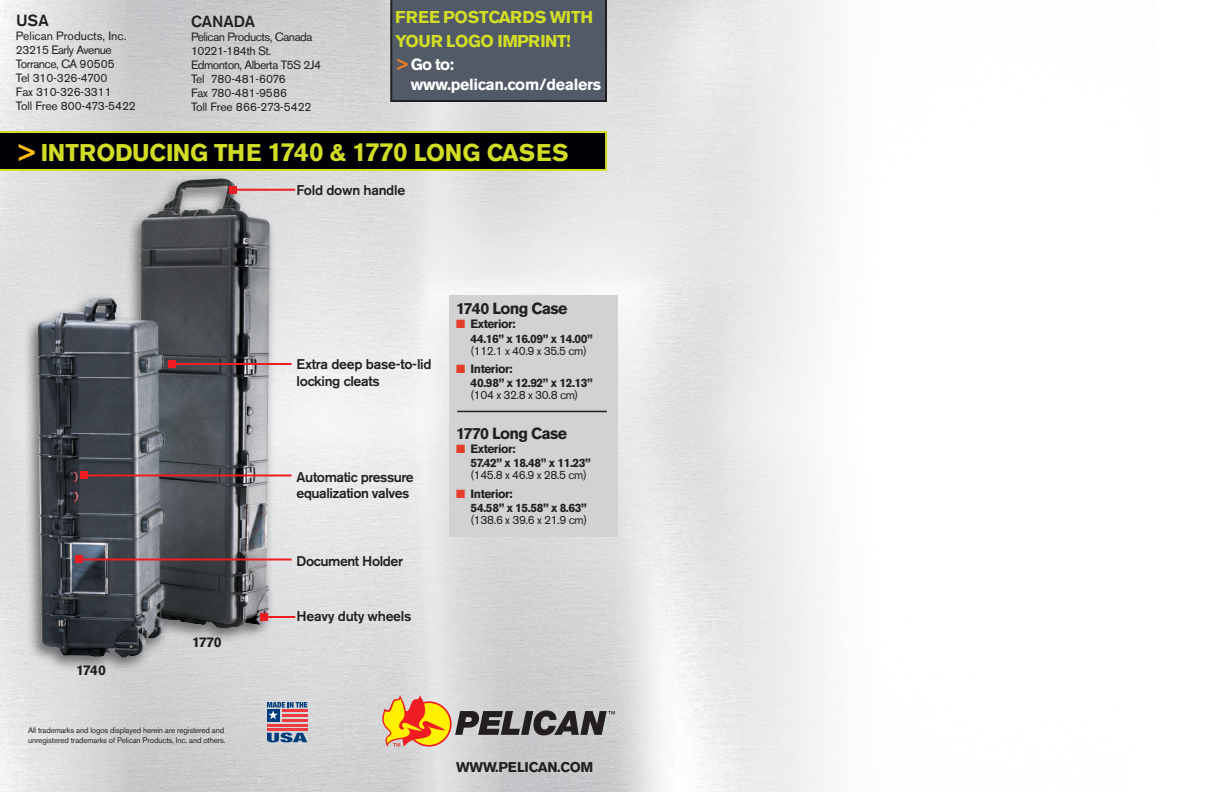
<style>
.page{position:relative;width:1224px;height:792px;background:#fff}
.page>*{position:absolute;margin:0;border:0;box-sizing:border-box;transform-origin:0 0}
.t1{font:700 24px "Akzidenz Grotesk BE";letter-spacing:-.01em;color:#d2dd25}
.t2{font:700 17px/23.8px "Akzidenz Grotesk BE";letter-spacing:-.02em;color:#d2dd25}
.t3{font:700 16px/19.2px "Akzidenz Grotesk BE";letter-spacing:-.02em;color:#fff}
.t4{font:700 16px "Akzidenz Grotesk BE";letter-spacing:-.04em;color:#231f20}
.t5{font:500 16px "Akzidenz Grotesk BE";color:#231f20}
.t6{font:500 14px/16px "Akzidenz Grotesk BE";letter-spacing:-.025em;color:#231f20}
.t7{font:700 14px "Akzidenz Grotesk BE";letter-spacing:-.03em;color:#231f20}
.t8{font:12px/14px "Akzidenz Grotesk BE";letter-spacing:-.04em;color:#231f20}
.t9{font:700 12px/14.4px "Akzidenz Grotesk BE";letter-spacing:-.04em;color:#231f20}
.t10{font:12px/14px "Akzidenz Grotesk BE";letter-spacing:-.01em;color:#231f20}
.t11{font:8px/9.6px "Akzidenz Grotesk BE";letter-spacing:-.02em;color:#231f20}
.s1{color:#f47e21}
.s2{color:#fcba13}
.s3{font-size:26px}
.s4{color:#e53e2c}
</style>
<div class="page">
<img style="left:0;top:0;width:842px;height:792px">
<div style="left:389px;top:0;width:219px;height:103px;background:#525a67"></div>
<div style="left:449px;top:296px;width:169px;height:241px;background:#d1d2d4"></div>
<svg style="left:267px;top:733px;width:40px;height:9px"></svg>
<div style="left:267px;top:709px;width:12px;height:12px;background:#013d7d"></div>
<svg style="left:267px;top:702px;width:40px;height:17px"></svg>
<hr style="left:282px;top:709px;width:25px;height:3px;background:#ee3a41">
<hr style="left:282px;top:714px;width:25px;height:2px;background:#ee3a41">
<hr style="left:282px;top:719px;width:25px;height:2px;background:#ee3a41">
<hr style="left:267px;top:724px;width:40px;height:2px;background:#ee3a41">
<hr style="left:267px;top:729px;width:40px;height:2px;background:#ee3a41">
<div style="left:22px;top:173px;width:254px;height:501px;background:#231f20;opacity:.6"></div>
<img style="left:37px;top:178px;width:185px;height:479px">
<svg style="left:0;top:131px;width:607px;height:40px;background:#151609"></svg>
<svg style="left:406px;top:701px;width:46px;height:46px"></svg>
<svg style="left:408px;top:703px;width:42px;height:42px"></svg>
<svg style="left:455px;top:710px;width:160px;height:25px;background:#6d6b6d"></svg>
<svg style="left:382px;top:695px;width:66px;height:52px;background:#efa844"></svg>
<hr style="left:84px;top:474px;width:208px;height:2px;background:#ee1d23">
<div style="left:80px;top:472px;width:8px;height:8px;background:#ee1d23"></div>
<hr style="left:79px;top:558px;width:213px;height:2px;background:#ee1d23">
<div style="left:75px;top:556px;width:8px;height:8px;background:#ee1d23"></div>
<hr style="left:172px;top:363px;width:120px;height:2px;background:#ee1d23">
<div style="left:168px;top:360px;width:8px;height:8px;background:#ee1d23"></div>
<hr style="left:233px;top:189px;width:62px;height:2px;background:#ee1d23">
<div style="left:229px;top:186px;width:8px;height:8px;background:#ee1d23"></div>
<hr style="left:264px;top:616px;width:31px;height:2px;background:#ee1d23">
<div style="left:260px;top:613px;width:8px;height:8px;background:#ee1d23"></div>
<hr style="left:457px;top:411px;width:150px;height:1px;background:#231f20">
<h3 class="t5" style="left:16px;top:11px;width:34px">USA</h3>
<p class="t10" style="left:16px;top:29px;width:122px">Pelican Products, Inc.<br>23215 Early Avenue<br>Torrance, CA 90505<br>Tel 310-326-4700<br>Fax 310-326-3311<br>Toll Free 800-473-5422</p>
<h3 class="t5" style="left:191px;top:12px;width:66px">CANADA</h3>
<p class="t8" style="left:191px;top:30px;width:131px">Pelican Products, Canada<br>10221-184th St.<br>Edmonton, Alberta T5S 2J4<br>Tel 780-481-6076<br>Fax 780-481-9586<br>Toll Free 866-273-5422</p>
<h2 class="t2" style="left:395px;top:5px;width:199px">FREE POSTCARDS wit h<br>YOUR logo imprint!</h2>
<h3 class="t3" style="left:411px;top:55px;width:192px;text-indent:-14px"><span class="s1">&gt;</span> Go to: www.pelican.com/dealers</h3>
<h1 class="t1" style="left:19px;top:138px;width:162px"><span class="s2">&gt;</span> INTRODUCING</h1>
<h1 class="t1" style="left:214px;top:138px;width:356px">TH E <span class="s3">1740</span> &amp; <span class="s3">1770</span> LONG CASES</h1>
<p class="t7" style="left:76px;top:662px;width:31px">1740</p>
<p class="t7" style="left:192px;top:634px;width:31px">1770</p>
<p class="t11" style="left:28px;top:725px;width:199px">All trademarks and logos displayed herein are registered and unregistered trademarks of Pelican Products, Inc. and others.</p>
<p class="t6" style="left:297px;top:182px;width:110px">Fold down handle</p>
<p class="t6" style="left:297px;top:356px;width:136px;line-height:16.8px">Extra deep base-to-lid locking cleats</p>
<p class="t6" style="left:297px;top:469px;width:119px">Automatic pressure equalization valves</p>
<p class="t6" style="left:297px;top:553px;width:108px">Document Holder</p>
<p class="t6" style="left:297px;top:608px;width:116px">Heavy duty wheels</p>
<h3 class="t4" style="left:456px;top:299px;width:113px">1740 Long Case</h3>
<p class="t9" style="left:471px;top:317px;width:124px;text-indent:-14px"><span class="s4">■</span> Exterior:<br>44.16” x 16.09” x 14.00”</p>
<p class="t8" style="left:471px;top:343px;width:118px">(112.1 x 40.9 x 35.5 cm)</p>
<p class="t9" style="left:471px;top:362px;width:124px;text-indent:-14px"><span class="s4">■</span> Interior:<br>40.98” x 12.92” x 12.13”</p>
<p class="t8" style="left:471px;top:388px;width:109px">(104 x 32.8 x 30.8 cm)</p>
<h3 class="t4" style="left:456px;top:424px;width:113px">1770 Long Case</h3>
<p class="t9" style="left:471px;top:442px;width:122px;text-indent:-14px"><span class="s4">■</span> Exterior:<br>57.42” x 18.48” x 11.23”</p>
<p class="t8" style="left:471px;top:468px;width:118px">(145.8 x 46.9 x 28.5 cm)</p>
<p class="t9" style="left:471px;top:487px;width:118px;text-indent:-14px"><span class="s4">■</span> Interior:<br>54.58” x 15.58” x 8.63”</p>
<p class="t8" style="left:471px;top:513px;width:118px">(138.6 x 39.6 x 21.9 cm)</p>
<p class="t7" style="left:456px;top:759px;width:15px">WWW</p>
<p class="t7" style="left:495px;top:759px;width:98px">.PELI CAN.COM</p>
</div>
